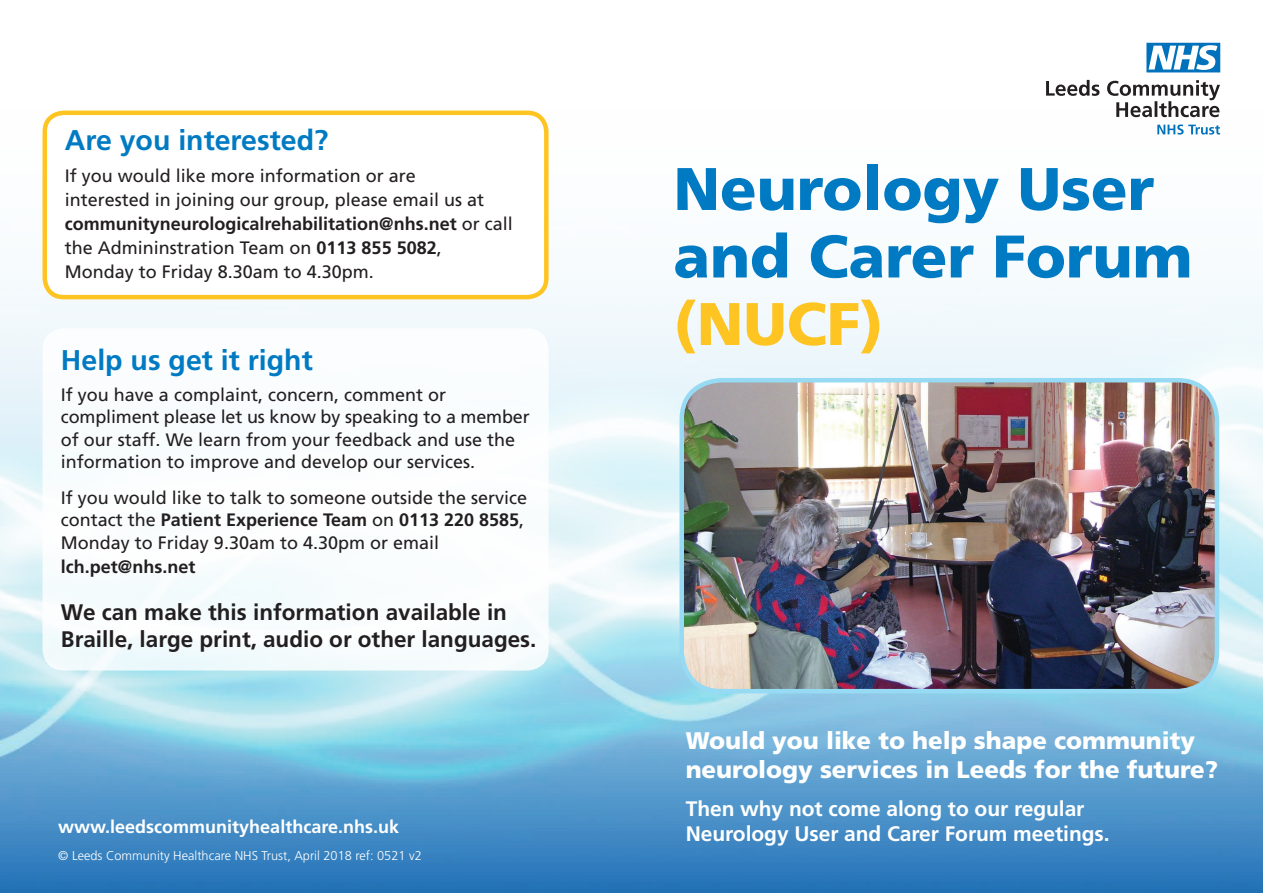
<style>
.page{position:relative;width:1263px;height:893px;background:#fff}
.page>*{position:absolute;margin:0;border:0;box-sizing:border-box;transform-origin:0 0}
.t1{font:900 60px/67.5px "Frutiger";color:#007ac2}
.t2{font:700 28.5px "Frutiger";color:#007ac2}
.t3{font:900 24px/28.5px "Frutiger";letter-spacing:-.005em;color:#fff}
.t4{font:700 22.5px/27px "Frutiger";color:#231f20}
.t5{font:700 21px "Frutiger";letter-spacing:-.005em;color:#fff}
.t6{font:18px/24px "Frutiger";color:#231f20}
.t7{font:700 18px "Frutiger";color:#fff}
.t8{font:300 12.75px "Frutiger";color:#fff}
.s1{font-weight:700}
.s2{color:#fec422}
</style>
<div class="page">
<img style="left:0;top:42px;width:1263px;height:851px">
<div style="left:45px;top:113px;width:501px;height:184px;background:#fff;border-radius:19px"></div>
<div style="left:43px;top:111px;width:506px;height:188px;border:4px solid #fec422;border-radius:19px"></div>
<img style="left:682px;top:380px;width:535px;height:311px">
<div style="left:679px;top:378px;width:540px;height:315px;border:4px solid #96daf4;border-radius:39px"></div>
<div style="left:43px;top:328px;width:506px;height:342px;background:#fff;border-radius:21px"></div>
<svg style="left:1157px;top:124px;width:63px;height:11px"></svg>
<svg style="left:1046px;top:80px;width:174px;height:37px"></svg>
<svg style="left:1146px;top:43px;width:74px;height:29px"></svg>
<p class="t2" style="left:65px;top:123px;width:265px">Are you interested?</p>
<p class="t6" style="left:65px;top:164px;width:449px">If you would like more information or are<br>interested in joining our group, please email us at <span class="s1">communityneurologicalrehabilitation@nhs.net</span> or call the Admininstration Team on <span class="s1">0113 855 5082</span>, Monday to Friday 8.30am to 4.30pm.</p>
<p class="t2" style="left:61px;top:343px;width:253px">Help us get it right</p>
<p class="t6" style="left:61px;top:383px;width:470px;line-height:22.5px">If you have a complaint, concern, comment or compliment please let us know by speaking to a member of our staff. We learn from your feedback and use the information to improve and develop our services.</p>
<p class="t6" style="left:61px;top:486px;width:468px;line-height:23px">If you would like to talk to someone outside the service contact the <span class="s1">Patient Experience Team</span> on <span class="s1">0113 220 8585</span>, Monday to Friday 9.30am to 4.30pm or email <span class="s1">lch.pet@nhs.net</span></p>
<p class="t4" style="left:61px;top:598px;width:477px">We can make this information available in<br>Braille, large print, audio or other languages.</p>
<p class="t7" style="left:58px;top:816px;width:342px">www.leedscommunityhealthcare.nhs.uk</p>
<p class="t8" style="left:58px;top:849px;width:365px">© Leeds Community Healthcare NHS Trust, April 2018 ref: 0521 v2</p>
<p class="t1" style="left:673px;top:154px;width:521px">Neurology User and Carer Forum <span class="s2">(NUCF)</span></p>
<p class="t3" style="left:686px;top:726px;width:534px">Would you like to help shape community neurology services in Leeds for the future?</p>
<p class="t5" style="left:686px;top:796px;width:400px">Then why not come along to our regular</p>
<p class="t5" style="left:686px;top:822px;width:425px">Neurology User and Carer Forum meetings.</p>
</div>
